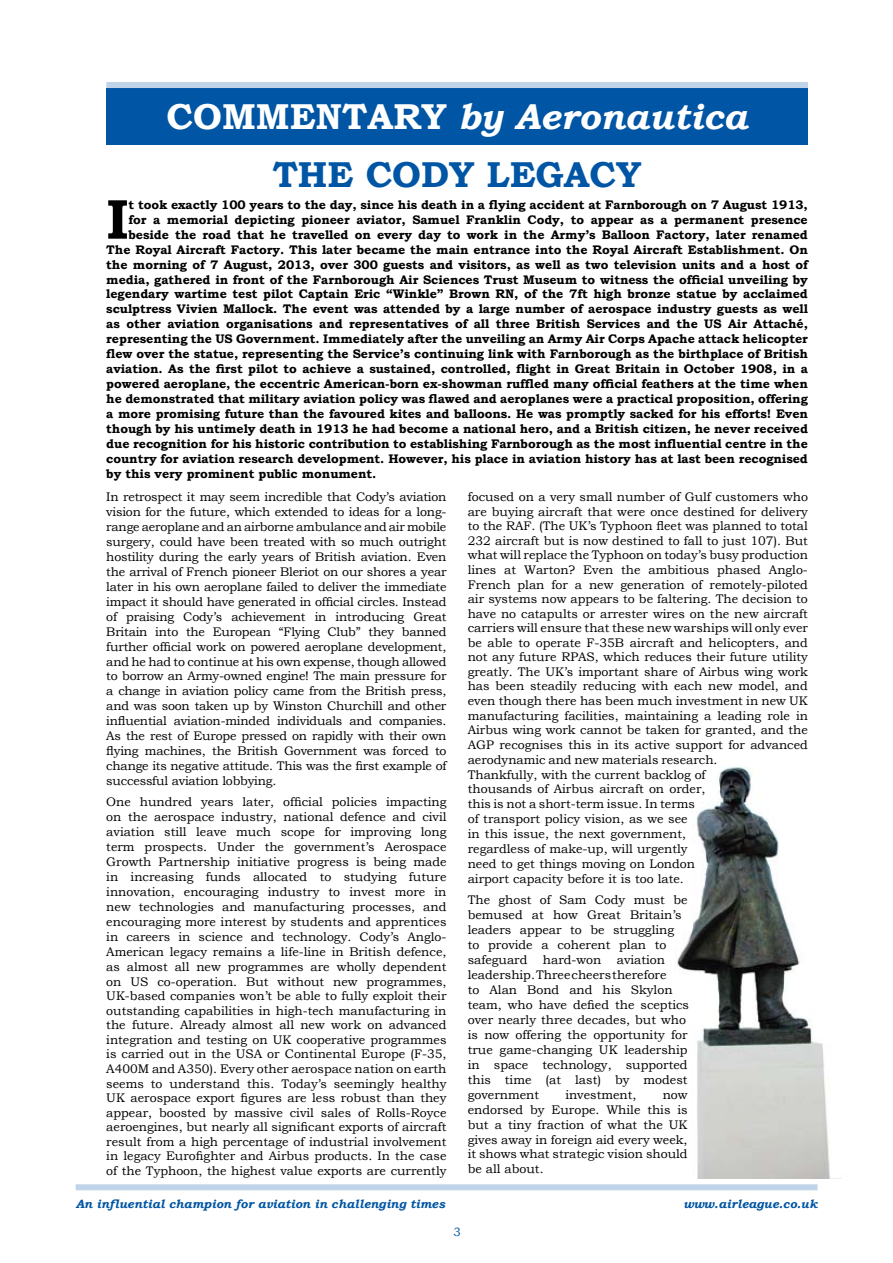
<style>
.page{position:relative;width:893px;height:1263px;background:#fff}
.page>*{position:absolute;margin:0;border:0;box-sizing:border-box;transform-origin:0 0}
.t1{font:700 56.25px "Bookman Old Style";color:#000}
.t2{font:italic 700 36px/58.3px "Bookman Old Style";color:#fff;text-align:center}
.t3{font:12.45px/14.7px "Bookman Old Style";color:#000;text-align:justify}
.t4{font:700 12.45px "Bookman Old Style";letter-spacing:-.005em;color:#000}
.t5{font:italic 700 12px "Bookman Old Style";color:#0055a4}
.t6{font:12px "Bookman Old Style";color:#0055a4}
.s1{font-style:normal}
.s2{font-style:normal;color:#0055a4}
</style>
<div class="page">
<div style="left:76px;top:1184px;width:741px;height:6px;background:#bfd4e8"></div>
<img style="left:676px;top:767px;width:154px;height:411px">
<div style="left:106px;top:88px;width:702px;height:56px;background:#0055a4"></div>
<div style="left:106px;top:82px;width:702px;height:6px;background:#bfd4e8"></div>
<h2 class="t2" style="left:167px;top:87px;width:583px"><span class="s1">COMMENTARY</span> by Aeronautica<br><span class="s2">THE CODY LEGACY</span></h2>
<h1 class="t1" style="left:106px;top:179px;width:24px">I</h1>
<p class="t4" style="left:129px;top:196px;width:681px">t took exactly 100 years to the day, since his death in a flying accident at Farnborough on 7 August 1913,</p>
<p class="t4" style="left:129px;top:210px;width:681px">for a memorial depicting pioneer aviator, Samuel Franklin Cody, to appear as a permanent presence</p>
<p class="t4" style="left:129px;top:225px;width:681px">beside the road that he travelled on every day to work in the Army’s Balloon Factory, later renamed</p>
<p class="t4" style="left:106px;top:240px;width:703px">The Royal Aircraft Factory. This later became the main entrance into the Royal Aircraft Establishment. On</p>
<p class="t4" style="left:106px;top:255px;width:703px">the morning of 7 August, 2013, over 300 guests and visitors, as well as two television units and a host of</p>
<p class="t4" style="left:106px;top:270px;width:703px">media, gathered in front of the Farnborough Air Sciences Trust Museum to witness the official unveiling by</p>
<p class="t4" style="left:106px;top:285px;width:703px">legendary wartime test pilot Captain Eric “Winkle” Brown RN, of the 7ft high bronze statue by acclaimed</p>
<p class="t4" style="left:106px;top:300px;width:703px">sculptress Vivien Mallock. The event was attended by a large number of aerospace industry guests as well</p>
<p class="t4" style="left:106px;top:315px;width:703px">as other aviation organisations and representatives of all three British Services and the US Air Attaché,</p>
<p class="t4" style="left:106px;top:330px;width:703px">representing the US Government. Immediately after the unveiling an Army Air Corps Apache attack helicopter</p>
<p class="t4" style="left:106px;top:345px;width:703px">flew over the statue, representing the Service’s continuing link with Farnborough as the birthplace of British</p>
<p class="t4" style="left:106px;top:360px;width:703px">aviation. As the first pilot to achieve a sustained, controlled, flight in Great Britain in October 1908, in a</p>
<p class="t4" style="left:106px;top:375px;width:703px">powered aeroplane, the eccentric American-born ex-showman ruffled many official feathers at the time when</p>
<p class="t4" style="left:106px;top:390px;width:703px">he demonstrated that military aviation policy was flawed and aeroplanes were a practical proposition, offering</p>
<p class="t4" style="left:106px;top:405px;width:703px">a more promising future than the favoured kites and balloons. He was promptly sacked for his efforts! Even</p>
<p class="t4" style="left:106px;top:420px;width:703px">though by his untimely death in 1913 he had become a national hero, and a British citizen, he never received</p>
<p class="t4" style="left:106px;top:435px;width:703px">due recognition for his historic contribution to establishing Farnborough as the most influential centre in the</p>
<p class="t4" style="left:106px;top:449px;width:703px">country for aviation research development. However, his place in aviation history has at last been recognised</p>
<p class="t4" style="left:106px;top:464px;width:272px">by this very prominent public monument.</p>
<p class="t3" style="left:106px;top:489px;width:342px">In retrospect it may seem incredible that Cody’s aviation vision for the future, which extended to ideas for a long&shy;range aeroplane and an airborne ambulance and air mobile surgery, could have been treated with so much outright hostility during the early years of British aviation. Even the arrival of French pioneer Bleriot on our shores a year later in his own aeroplane failed to deliver the immediate impact it should have generated in official circles. Instead of praising Cody’s achievement in introducing Great Britain into the European “Flying Club” they banned further official work on powered aeroplane development, and he had to continue at his own expense, though allowed to borrow an Army-owned engine! The main pressure for a change in aviation policy came from the British press, and was soon taken up by Winston Churchill and other influential aviation-minded individuals and companies.<br>As the rest of Europe pressed on rapidly with their own flying machines, the British Government was forced to change its negative attitude. This was the first example of successful aviation lobbying.</p>
<p class="t3" style="left:106px;top:795px;width:342px">One hundred years later, official policies impacting on the aerospace industry, national defence and civil aviation still leave much scope for improving long term prospects. Under the government’s Aerospace Growth Partnership initiative progress is being made in increasing funds allocated to studying future innovation, encouraging industry to invest more in new technologies and manufacturing processes, and encouraging more interest by students and apprentices in careers in science and technology. Cody’s Anglo-American legacy remains a life-line in British defence, as almost all new programmes are wholly dependent on US co-operation. But without new programmes, UK-based companies won’t be able to fully exploit their outstanding capabilities in high-tech manufacturing in the future. Already almost all new work on advanced integration and testing on UK cooperative programmes is carried out in the USA or Continental Europe (F-35, A400M and A350). Every other aerospace nation on earth seems to understand this. Today’s seemingly healthy UK aerospace export figures are less robust than they appear, boosted by massive civil sales of Rolls-Royce aeroengines, but nearly all significant exports of aircraft result from a high percentage of industrial involvement in legacy Eurofighter and Airbus products. In the case of the Typhoon, the highest value exports are currently</p>
<p class="t3" style="left:468px;top:490px;width:342px;text-align:left">focused on a very small number of Gulf customers who are buying aircraft that were once destined for delivery to the RAF. (The UK’s Typhoon fleet was planned to total 232 aircraft but is now destined to fall to just 107). But what will replace the Typhoon on today’s busy production lines at Warton? Even the ambitious phased Anglo-French plan for a new generation of remotely-piloted air systems now appears to be faltering. The decision to have no catapults or arrester wires on the new aircraft carriers will ensure that these new warships will only ever be able to operate F-35B aircraft and helicopters, and not any future RPAS, which reduces their future utility greatly. The UK’s important share of Airbus wing work has been steadily reducing with each new model, and even though there has been much investment in new UK manufacturing facilities, maintaining a leading role in Airbus wing work cannot be taken for granted, and the AGP recognises this in its active support for advanced aerodynamic and new materials research.<br>Thankfully, with the current backlog of<br>thousands of Airbus aircraft on order,<br>this is not a short-term issue. In terms<br>of transport policy vision, as we see<br>in this issue, the next government,<br>regardless of make-up, will urgently<br>need to get things moving on London<br>airport capacity before it is too late.</p>
<p class="t3" style="left:468px;top:893px;width:223px;text-align:left">The ghost of Sam Cody must be bemused at how Great Britain’s leaders appear to be struggling<br>to provide a coherent plan to safeguard hard-won aviation leadership. Three cheers therefore<br>to Alan Bond and his Skylon team, who have defied the sceptics over nearly three decades, but who is now offering the opportunity for true game-changing UK leadership in space technology, supported this time (at last) by modest government</p>
<p class="t3" style="left:565px;top:1087px;width:73px">investment,</p>
<p class="t3" style="left:468px;top:1087px;width:221px;text-indent:195px">now endorsed by Europe. While this is but a tiny fraction of what the UK gives away in foreign aid every week, it shows what strategic vision should be all about.</p>
<p class="t5" style="left:76px;top:1195px;width:371px">An influential champion for aviation in challenging times</p>
<p class="t5" style="left:683px;top:1195px;width:136px">www.airleague.co.uk</p>
<p class="t6" style="left:453px;top:1224px;width:9px">3</p>
</div>
